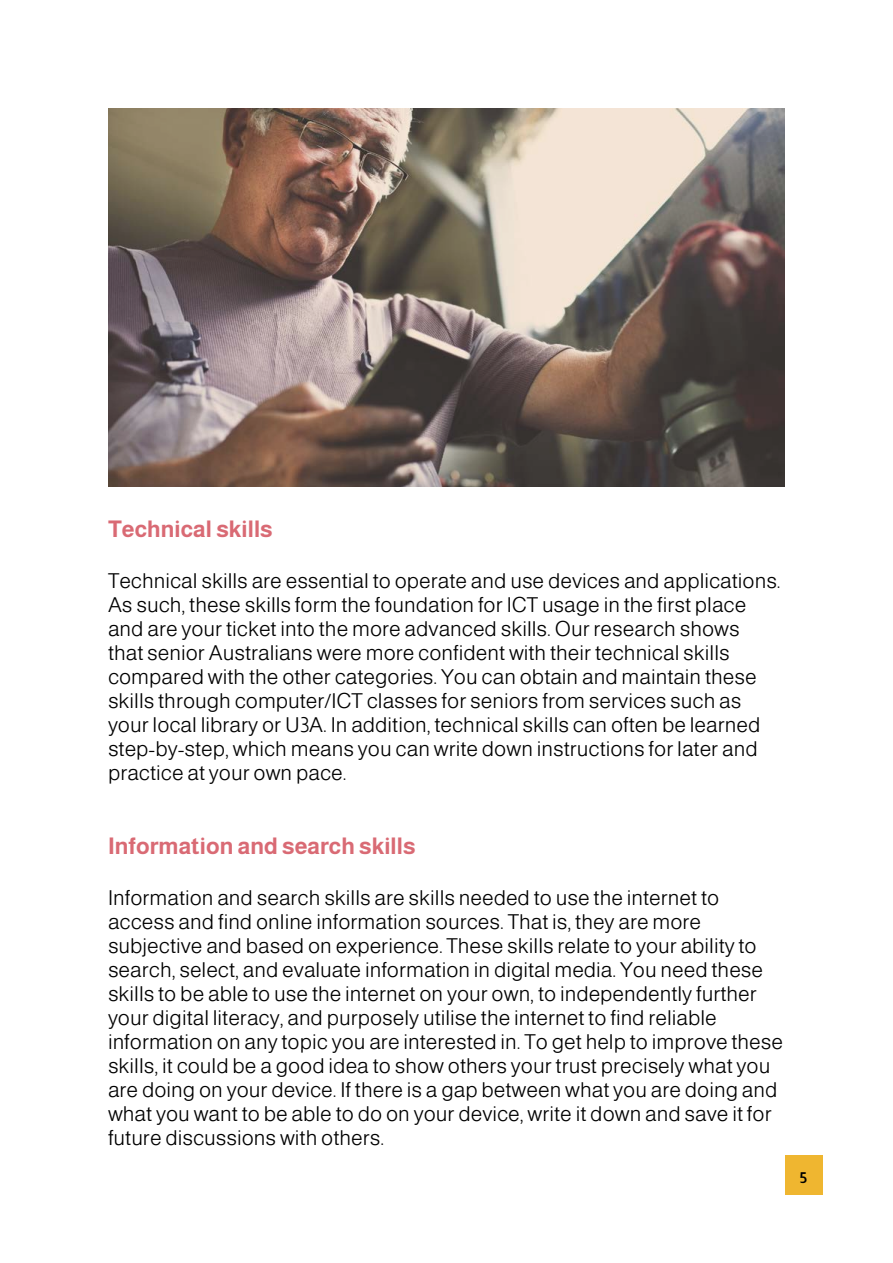
<style>
.page{position:relative;width:893px;height:1263px;background:#fff}
.page>*{position:absolute;margin:0;border:0;box-sizing:border-box;transform-origin:0 0}
.Heading_3{font:700 22.95px "Almarai";color:#d96a74}
.Paragraph_Body_1{font:300 21px/24px "Almarai";color:#000}
.t1{font:700 15px "Almarai";color:#000}
</style>
<div class="page">
<div style="left:785px;top:1155px;width:37px;height:39px;background:#efb630"></div>
<img style="left:108px;top:108px;width:677px;height:378px">
<h3 class="Heading_3" style="left:108px;top:511px;width:166px">Technical skills</h3>
<p class="Paragraph_Body_1" style="left:108px;top:569px;width:674px">Technical skills are essential to operate and use devices and applications.<br>As such, these skills form the foundation for ICT usage in the first place and are your ticket into the more advanced skills. Our research shows<br>that senior Australians were more confident with their technical skills compared with the other categories. You can obtain and maintain these skills through computer/ICT classes for seniors from services such as your local library or U3A. In addition, technical skills can often be learned step-by-step, which means you can write down instructions for later and practice at your own pace.</p>
<h3 class="Heading_3" style="left:108px;top:828px;width:309px">Information and search skills</h3>
<p class="Paragraph_Body_1" style="left:108px;top:886px;width:677px">Information and search skills are skills needed to use the internet to access and find online information sources. That is, they are more subjective and based on experience. These skills relate to your ability to search, select, and evaluate information in digital media. You need these skills to be able to use the internet on your own, to independently further your digital literacy, and purposely utilise the internet to find reliable information on any topic you are interested in. To get help to improve these skills, it could be a good idea to show others your trust precisely what you are doing on your device. If there is a gap between what you are doing and what you want to be able to do on your device, write it down and save it for future discussions with others.</p>
<p class="t1" style="left:800px;top:1166px;width:8px">5</p>
</div>
